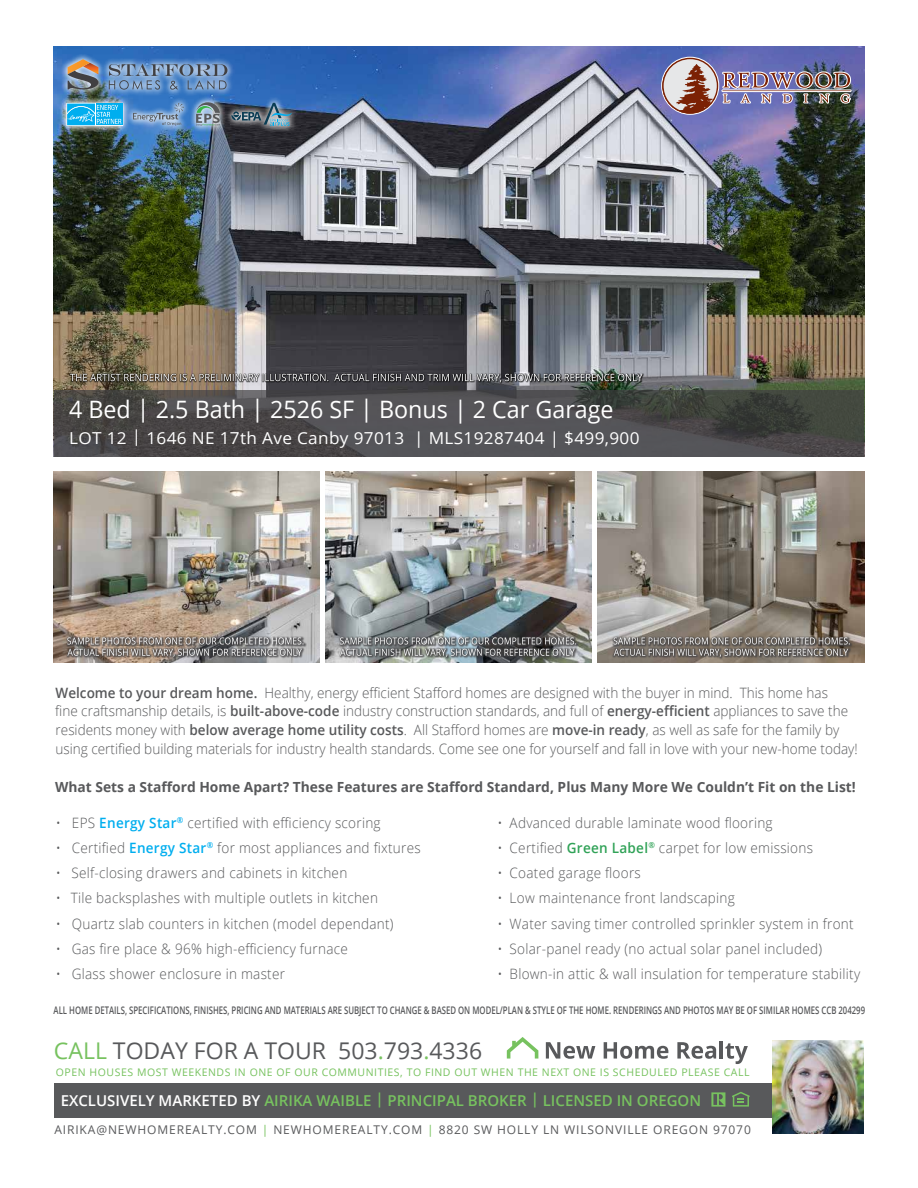
<style>
.page{position:relative;width:918px;height:1188px;background:#fff}
.page>*{position:absolute;margin:0;border:0;box-sizing:border-box;transform-origin:0 0}
.t1{font:24px "Open Sans";color:#fff}
.t2{font:23.1px "Open Sans";color:#58595b}
.t3{font:16.5px "Open Sans";letter-spacing:.02em;color:#fff;scale:1.04 1}
.t4{font:600 15px "Open Sans";color:#77c25f}
.t5{font:300 14.25px "Open Sans";letter-spacing:.02em;color:#58595b;scale:.95 1}
.t6{font:300 14.25px/18.8px "Open Sans";color:#58595b;scale:.95 1}
.t7{font:700 13.95px "Open Sans";color:#58595b}
.t8{font:12px "Open Sans";letter-spacing:.075em;color:#58595b}
.t9{font:600 10.5px "Open Sans";color:#58595b;scale:.74 1}
.t10{font:10.5px "Open Sans";letter-spacing:.05em;color:#77c25f}
.s1{font-weight:600}
.s2{font-weight:600;color:#30a257}
.s3{font-weight:600;color:#00aeef}
.s4{color:#77c25f}
.s5{color:#fff}
</style>
<div class="page">
<img style="left:53px;top:46px;width:811px;height:411px">
<svg style="left:54px;top:390px;width:810px;height:67px"></svg>
<div style="left:69px;top:373px;width:575px;height:11px;background:#000;opacity:.77"></div>
<svg style="left:70px;top:374px;width:573px;height:8px"></svg>
<div style="left:59px;top:52px;width:239px;height:81px;background:#2b66b7"></div>
<div style="left:61px;top:53px;width:174px;height:44px;background:#fff;opacity:.84"></div>
<svg style="left:68px;top:59px;width:30px;height:30px"></svg>
<svg style="left:109px;top:64px;width:118px;height:26px"></svg>
<div style="left:60px;top:95px;width:239px;height:38px;background:#fff;opacity:.84"></div>
<svg style="left:196px;top:102px;width:24px;height:24px"></svg>
<svg style="left:133px;top:103px;width:51px;height:23px"></svg>
<svg style="left:66px;top:103px;width:57px;height:23px"></svg>
<svg style="left:231px;top:103px;width:61px;height:23px"></svg>
<hr style="left:721px;top:89px;width:131px;height:3px;background:#fff">
<img style="left:662px;top:58px;width:189px;height:56px">
<div style="left:54px;top:1083px;width:718px;height:34px;background:#58595b"></div>
<img style="left:772px;top:1040px;width:92px;height:94px">
<svg style="left:546px;top:1042px;width:49px;height:17px"></svg>
<svg style="left:604px;top:1042px;width:64px;height:17px"></svg>
<svg style="left:677px;top:1042px;width:39px;height:17px"></svg>
<hr style="left:720px;top:1041px;width:3px;height:18px;background:#58595b">
<svg style="left:725px;top:1043px;width:23px;height:21px"></svg>
<svg style="left:507px;top:1037px;width:31px;height:22px"></svg>
<svg style="left:711px;top:1092px;width:14px;height:15px"></svg>
<svg style="left:732px;top:1092px;width:18px;height:15px"></svg>
<img style="left:53px;top:472px;width:267px;height:190px">
<img style="left:325px;top:472px;width:267px;height:190px">
<img style="left:598px;top:472px;width:266px;height:190px">
<div style="left:612px;top:647px;width:239px;height:13px;background:#414042;opacity:.78"></div>
<div style="left:612px;top:636px;width:241px;height:12px;background:#414042;opacity:.78"></div>
<svg style="left:614px;top:637px;width:236px;height:20px"></svg>
<div style="left:338px;top:647px;width:240px;height:13px;background:#414042;opacity:.78"></div>
<div style="left:338px;top:636px;width:241px;height:12px;background:#414042;opacity:.78"></div>
<svg style="left:340px;top:637px;width:236px;height:20px"></svg>
<div style="left:66px;top:647px;width:239px;height:13px;background:#414042;opacity:.78"></div>
<div style="left:66px;top:636px;width:240px;height:12px;background:#414042;opacity:.78"></div>
<svg style="left:67px;top:637px;width:236px;height:20px"></svg>
<h1 class="t1" style="left:69px;top:393px;width:546px">4 Bed | 2.5 Bath | 2526 SF | Bonus | 2 Car Garage</h1>
<p class="t3" style="left:69px;top:427px;width:550px">LOT 12 | 1646 NE 17th Ave Canby 97013 | MLS19287404 | $499,900</p>
<p class="t6" style="left:55px;top:683px;width:846px"><span class="s1">Welcome to your dream home.</span> Healthy, energy efficient Stafford homes are designed with the buyer in mind. This home has<br>fine craftsmanship details, is <span class="s1">built-above-code</span> industry construction standards, and full of <span class="s1">energy-efficient</span> appliances to save the residents money with <span class="s1">below average home utility costs</span>. All Stafford homes are <span class="s1">move-in ready</span>, as well as safe for the family by using certified building materials for industry health standards. Come see one for yourself and fall in love with your new-home today!</p>
<p class="t7" style="left:55px;top:777px;width:802px">What Sets a Stafford Home Apart? These Features are Stafford Standard, Plus Many More We Couldn’t Fit on the List!</p>
<p class="t5" style="left:498px;top:813px;width:291px">• Advanced durable laminate wood flooring</p>
<p class="t5" style="left:498px;top:838px;width:333px">• Certified <span class="s2">Green Label</span><sup>®</sup> carpet for low emissions</p>
<p class="t5" style="left:498px;top:863px;width:152px">• Coated garage floors</p>
<p class="t5" style="left:498px;top:888px;width:251px">• Low maintenance front landscaping</p>
<p class="t5" style="left:498px;top:914px;width:376px">• Water saving timer controlled sprinkler system in front</p>
<p class="t5" style="left:498px;top:939px;width:343px">• Solar-panel ready (no actual solar panel included)</p>
<p class="t5" style="left:498px;top:964px;width:383px">• Blown-in attic &amp; wall insulation for temperature stability</p>
<p class="t5" style="left:56px;top:813px;width:344px">• EPS <span class="s3">Energy Star</span><sup>®</sup> certified with efficiency scoring</p>
<p class="t5" style="left:56px;top:838px;width:386px">• Certified <span class="s3">Energy Star</span><sup>®</sup> for most appliances and fixtures</p>
<p class="t5" style="left:56px;top:863px;width:308px">• Self-closing drawers and cabinets in kitchen</p>
<p class="t5" style="left:56px;top:888px;width:341px">• Tile backsplashes with multiple outlets in kitchen</p>
<p class="t5" style="left:56px;top:914px;width:357px">• Quartz slab counters in kitchen (model dependant)</p>
<p class="t5" style="left:56px;top:939px;width:309px">• Gas fire place &amp; 96% high-efficiency furnace</p>
<p class="t5" style="left:56px;top:964px;width:243px">• Glass shower enclosure in master</p>
<p class="t9" style="left:54px;top:1003px;width:1098px">ALL HOME DETAILS, SPECIFICATIONS, FINISHES, PRICING AND MATERIALS ARE SUBJECT TO CHANGE &amp; BASED ON MODEL/PLAN &amp; STYLE OF THE HOME. RENDERINGS AND PHOTOS MAY BE OF SIMILAR HOMES CCB 204299</p>
<h2 class="t2" style="left:54px;top:1035px;width:430px"><span class="s4">CALL</span> TODAY FOR A TOUR 503<span class="s4">.</span>793<span class="s4">.</span>4336</h2>
<p class="t10" style="left:56px;top:1065px;width:695px">OPEN HOUSES MOST WEEKENDS IN ONE OF OUR COMMUNITIES, TO FIND OUT WHEN THE NEXT ONE IS SCHEDULED PLEASE CALL</p>
<p class="t4" style="left:61px;top:1090px;width:642px"><span class="s5">EXCLUSIVELY MARKETED BY</span> AIRIKA WAIBLE | PRINCIPAL BROKER | LICENSED IN OREGON</p>
<p class="t8" style="left:54px;top:1122px;width:698px">AIRIKA@NEWHOMEREALTY.COM <span class="s4">|</span> NEWHOMEREALTY.COM <span class="s4">|</span> 8820 SW HOLLY LN WILSONVILLE OREGON 97070</p>
</div>
